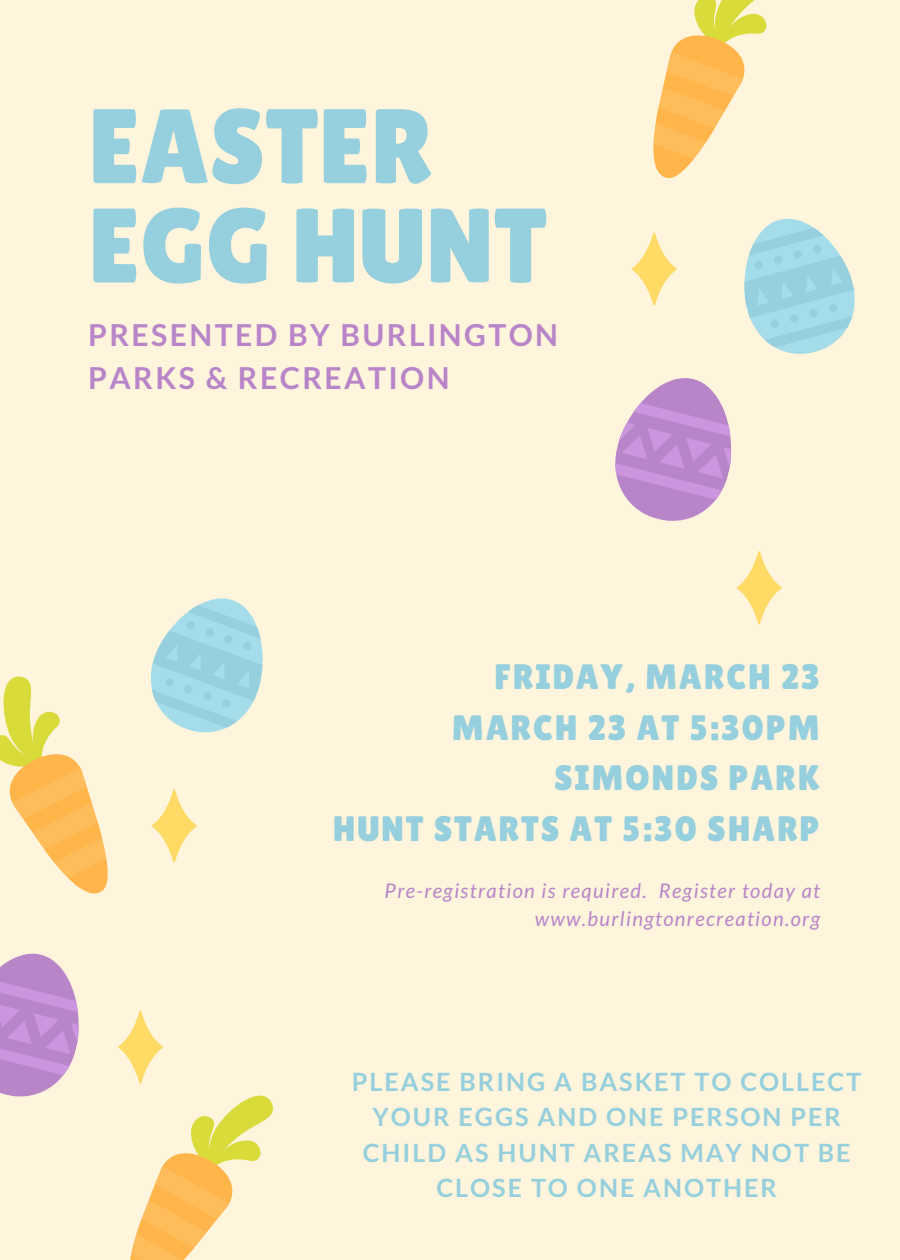
<style>
.page{position:relative;width:900px;height:1260px;background:#fff4dc}
.page>*{position:absolute;margin:0;border:0;box-sizing:border-box;transform-origin:0 0}
.t1{font:105.75px/99.5px "Lilita One";color:#96cfdd}
.t2{font:35.25px/50.5px "Lilita One";letter-spacing:.05em;color:#96cfdd;text-align:right}
.t3{font:700 30.25px/43px "Lato";letter-spacing:.08em;color:#b885c9}
.t4{font:700 25.25px/35.5px "Lato";letter-spacing:.08em;color:#96cfdd;text-align:center}
.t5{font:italic 20.25px/28px "Lato";letter-spacing:.07em;color:#b885c9;text-align:right}
</style>
<div class="page">
<svg style="left:0;top:953px;width:79px;height:144px"></svg>
<svg style="left:0;top:598px;width:263px;height:296px"></svg>
<svg style="left:118px;top:1011px;width:155px;height:249px"></svg>
<svg style="left:653px;top:0;width:114px;height:179px"></svg>
<svg style="left:615px;top:218px;width:240px;height:303px"></svg>
<svg style="left:737px;top:551px;width:45px;height:73px"></svg>
<h1 class="t1" style="left:88px;top:96px;width:460px">EASTER<br>EGG HUNT</h1>
<p class="t3" style="left:88px;top:313px;width:471px">PRESENTED BY BURLINGTON<br>PARKS &amp; RECREATION</p>
<h2 class="t2" style="left:333px;top:651px;width:488px">FRIDAY, MARCH 23<br>MARCH 23 AT 5:30PM<br>SIMONDS PARK<br>HUNT STARTS AT 5:30 SHARP</h2>
<p class="t5" style="left:385px;top:876px;width:437px">Pre-registration is required. Register today at www.burlingtonrecreation.org</p>
<p class="t4" style="left:352px;top:1063px;width:511px">PLEASE BRING A BASKET TO COLLECT<br>YOUR EGGS AND ONE PERSON PER<br>CHILD AS HUNT AREAS MAY NOT BE<br>CLOSE TO ONE ANOTHER</p>
</div>
